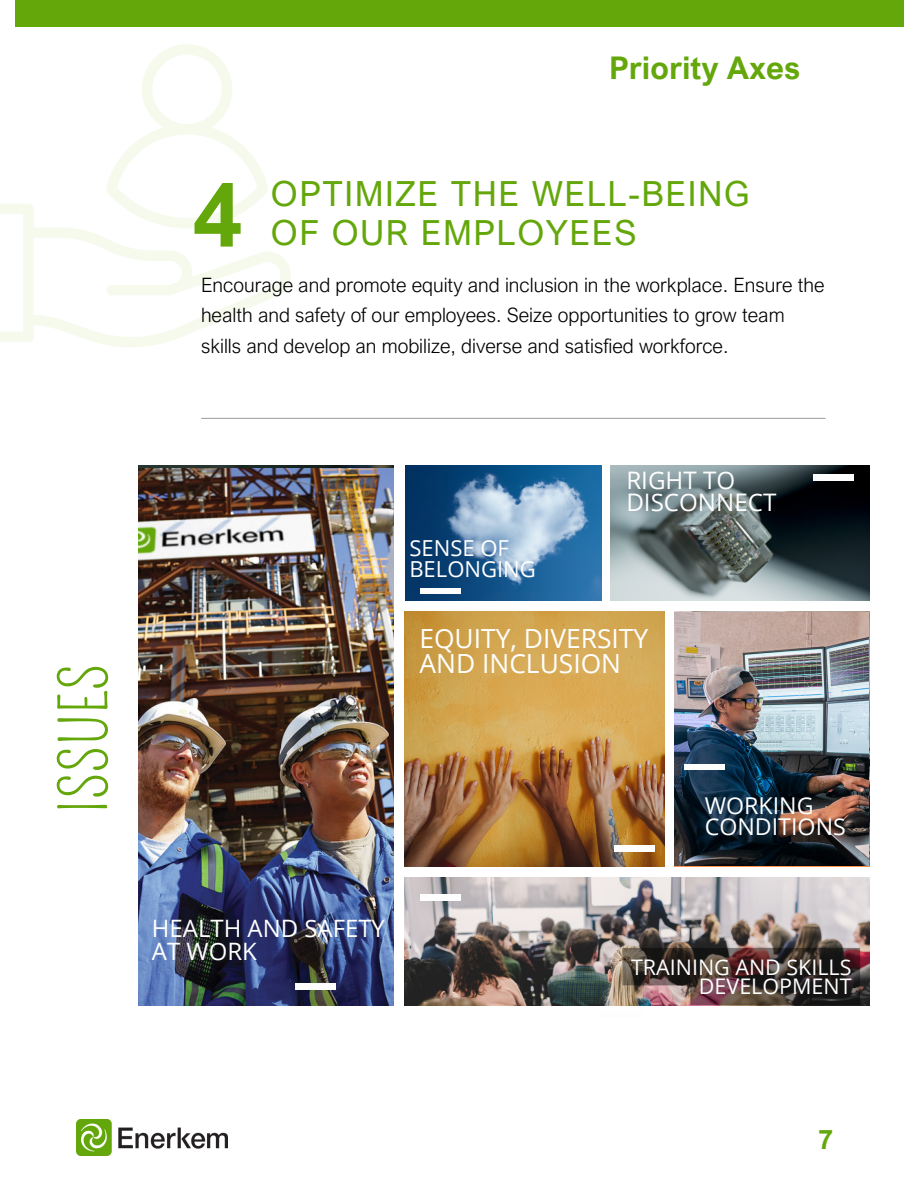
<style>
.page{position:relative;width:918px;height:1188px;background:#fff}
.page>*{position:absolute;margin:0;border:0;box-sizing:border-box;transform-origin:0 0}
.t1{font:700 88.65px "Arial Nova";color:#64a70b}
.t2{font:63px "Pompiere";color:#64a70b}
.t3{font:34.65px/39.3px "Arial Nova";letter-spacing:.045em;color:#64a70b}
.t4{font:700 31.2px "Arial Nova";color:#64a70b}
.t5{font:700 26.85px "Arial Nova";color:#64a70b}
.t6{font:26.4px/25px "Open Sans";color:#fff}
.t7{font:24.15px/22.4px "Open Sans";color:#fff}
.t8{font:24px/22.4px "Open Sans";color:#fff}
.t9{font:23.25px/21px "Open Sans";color:#fff}
.t10{font:22.05px/21px "Open Sans";color:#fff}
.t11{font:21.45px/19.6px "Open Sans";color:#fff;text-align:right}
.t12{font:300 19.8px/30.3px "Arial Nova";color:#000}
</style>
<div class="page">
<svg style="left:0;top:44px;width:291px;height:303px"></svg>
<div style="left:15px;top:0;width:888px;height:27px;background:#64a70b"></div>
<hr style="left:202px;top:418px;width:623px;height:1px;background:#a6a6a6">
<img style="left:76px;top:1120px;width:152px;height:36px">
<img style="left:405px;top:878px;width:464px;height:127px">
<img style="left:406px;top:465px;width:195px;height:135px">
<div style="left:420px;top:588px;width:41px;height:6px;background:#fdfdfd"></div>
<img style="left:611px;top:465px;width:259px;height:135px">
<div style="left:813px;top:475px;width:40px;height:5px;background:#fdfdfd"></div>
<img style="left:139px;top:468px;width:254px;height:537px">
<div style="left:295px;top:983px;width:40px;height:6px;background:#fdfdfd"></div>
<img style="left:675px;top:613px;width:193px;height:253px">
<div style="left:684px;top:764px;width:41px;height:6px;background:#fdfdfd"></div>
<img style="left:405px;top:611px;width:260px;height:256px">
<div style="left:614px;top:845px;width:41px;height:6px;background:#fdfdfd"></div>
<img style="left:622px;top:948px;width:238px;height:57px">
<div style="left:420px;top:895px;width:41px;height:5px;background:#fdfdfd"></div>
<p class="t4" style="left:609px;top:48px;width:192px">Priority Axes</p>
<p class="t1" style="left:193px;top:160px;width:52px">4</p>
<p class="t3" style="left:271px;top:173px;width:480px">OPTIMIZE THE WELL-BEING<br>OF OUR EMPLOYEES</p>
<p class="t12" style="left:201px;top:269px;width:625px">Encourage and promote equity and inclusion in the workplace. Ensure the health and safety of our employees. Seize opportunities to grow team skills and develop an mobilize, diverse and satisfied workforce.</p>
<p class="t2" style="left:48px;top:814px;width:152px;rotate:-90deg">ISSUES</p>
<p class="t10" style="left:409px;top:537px;width:128px">SENSE OF<br>BELONGING</p>
<p class="t7" style="left:626px;top:468px;width:151px">RIGHT TO<br>DISCONNECT</p>
<p class="t6" style="left:419px;top:625px;width:230px">EQUITY, DIVERSITY<br>AND INCLUSION</p>
<p class="t8" style="left:152px;top:917px;width:235px">HEALTH AND SAFETY<br>AT WORK</p>
<p class="t9" style="left:705px;top:795px;width:143px">WORKING<br>CONDITIONS</p>
<p class="t11" style="left:631px;top:956px;width:222px">TRAINING AND SKILLS<br>DEVELOPMENT</p>
<p class="t5" style="left:818px;top:1122px;width:17px">7</p>
</div>
